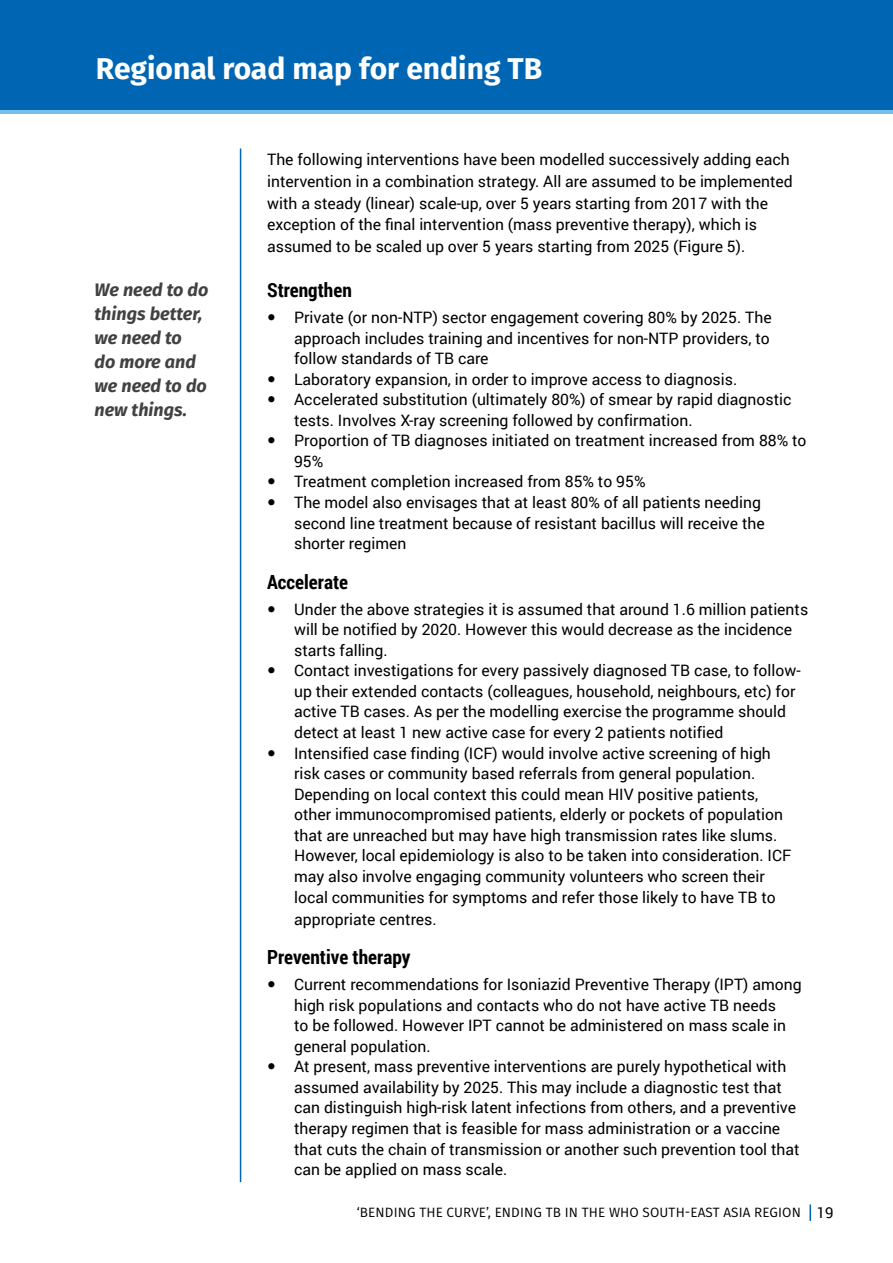
<style>
.page{position:relative;width:893px;height:1263px;background:#fff}
.page>*{position:absolute;margin:0;border:0;box-sizing:border-box;transform-origin:0 0}
.t1{font:700 30px "Fira Sans";color:#fff}
.t2{font:700 19.5px "Roboto Condensed";color:#000}
.t3{font:italic 700 18px/24px "Fira Sans";color:#414042}
.t4{font:15.75px/20.5px "Roboto";color:#000}
.t5{font:13.5px "Fira Sans";letter-spacing:.01em;color:#000}
.s1{font-family:"Roboto";font-size:15px}
</style>
<div class="page">
<svg style="left:809px;top:1204px;width:2px;height:17px"></svg>
<div style="left:0;top:0;width:893px;height:114px;background:#75bee9"></div>
<div style="left:0;top:0;width:893px;height:110px;background:#0066b3"></div>
<hr style="left:240px;top:149px;width:1px;height:1033px;background:#0066b3">
<h1 class="t1" style="left:96px;top:43px;width:448px">Regional road map for ending TB</h1>
<p class="t3" style="left:94px;top:276px;width:116px">We need to do things better, we need to<br>do more and we need to do new things.</p>
<p class="t4" style="left:267px;top:148px;width:527px;line-height:21.8px">The following interventions have been modelled successively adding each intervention in a combination strategy. All are assumed to be implemented with a steady (linear) scale-up, over 5 years starting from 2017 with the exception of the final intervention (mass preventive therapy), which is assumed to be scaled up over 5 years starting from 2025 (Figure 5).</p>
<p class="t2" style="left:267px;top:276px;width:86px">Strengthen</p>
<p class="t4" style="left:294px;top:306px;width:514px">Private (or non-NTP) sector engagement covering 80% by 2025. The approach includes training and incentives for non-NTP providers, to follow standards of TB care<br>Laboratory expansion, in order to improve access to diagnosis.<br>Accelerated substitution (ultimately 80%) of smear by rapid diagnostic tests. Involves X-ray screening followed by confirmation.<br>Proportion of TB diagnoses initiated on treatment increased from 88% to 95%<br>Treatment completion increased from 85% to 95%<br>The model also envisages that at least 80% of all patients needing second line treatment because of resistant bacillus will receive the shorter regimen</p>
<p class="t2" style="left:267px;top:568px;width:83px">Accelerate</p>
<p class="t4" style="left:294px;top:598px;width:516px">Under the above strategies it is assumed that around 1.6 million patients will be notified by 2020. However this would decrease as the incidence starts falling.<br>Contact investigations for every passively diagnosed TB case, to follow&shy;up their extended contacts (colleagues, household, neighbours, etc) for active TB cases. As per the modelling exercise the programme should detect at least 1 new active case for every 2 patients notified<br>Intensified case finding (ICF) would involve active screening of high<br>risk cases or community based referrals from general population.<br>Depending on local context this could mean HIV positive patients,<br>other immunocompromised patients, elderly or pockets of population that are unreached but may have high transmission rates like slums.<br>However, local epidemiology is also to be taken into consideration. ICF may also involve engaging community volunteers who screen their<br>local communities for symptoms and refer those likely to have TB to appropriate centres.</p>
<p class="t2" style="left:267px;top:943px;width:145px">Preventive therapy</p>
<p class="t4" style="left:294px;top:974px;width:509px">Current recommendations for Isoniazid Preventive Therapy (IPT) among high risk populations and contacts who do not have active TB needs<br>to be followed. However IPT cannot be administered on mass scale in general population.<br>At present, mass preventive interventions are purely hypothetical with assumed availability by 2025. This may include a diagnostic test that can distinguish high-risk latent infections from others, and a preventive therapy regimen that is feasible for mass administration or a vaccine that cuts the chain of transmission or another such prevention tool that can be applied on mass scale.</p>
<p class="t5" style="left:357px;top:1202px;width:478px">‘BENDING THE CURVE’, ENDING TB IN THE WHO SOUTH-EAST ASIA REGION <span class="s1">19</span></p>
</div>
